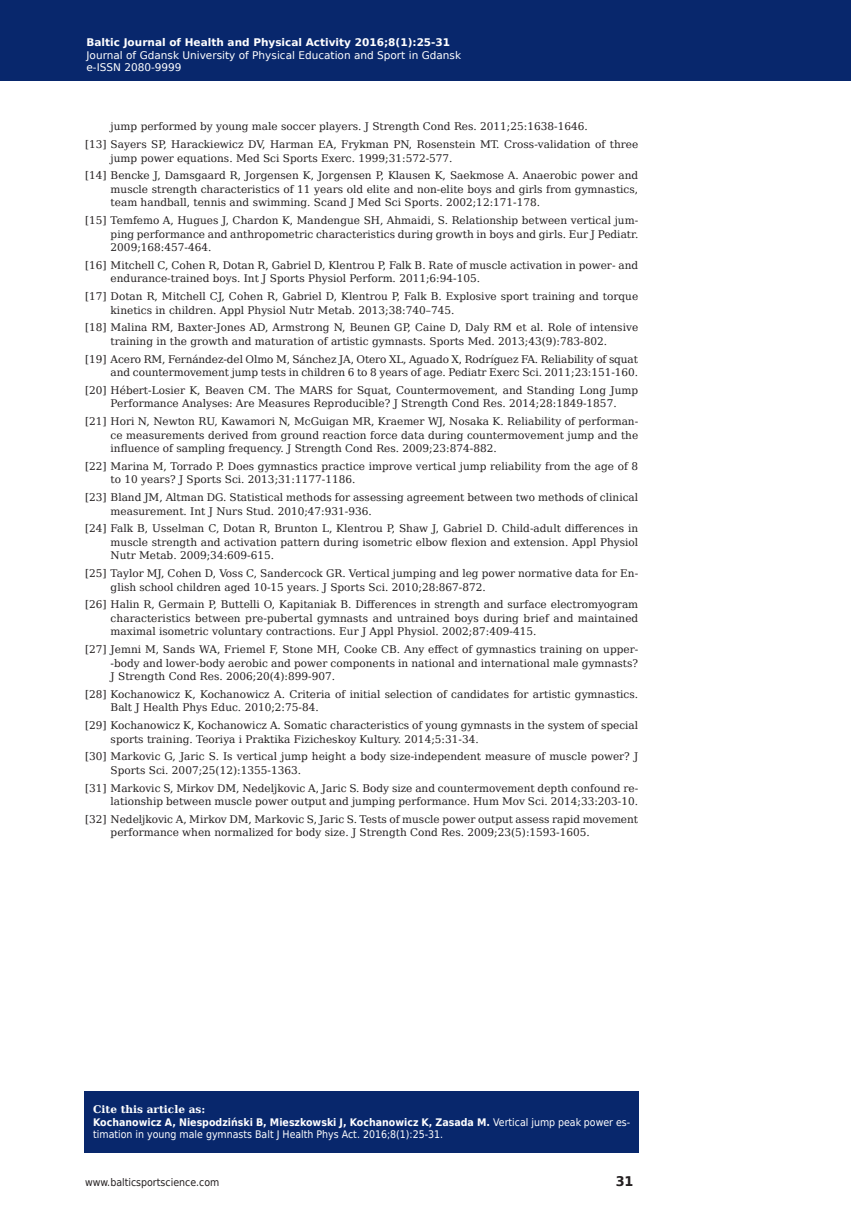
<style>
.page{position:relative;width:851px;height:1212px;background:#fff}
.page>*{position:absolute;margin:0;border:0;box-sizing:border-box;transform-origin:0 0}
.t1{font:700 13.35px "DejaVu Sans";color:#231f20;scale:.96 1}
.t2{font:10.5px/13.5px "DejaVu Serif";color:#231f20}
.t3{font:10.5px/12.6px "DejaVu Sans Condensed";color:#fff}
.t4{font:10.5px/12.6px "DejaVu Sans";color:#fff}
.t5{font:700 10.5px "DejaVu Sans";color:#fff}
.t6{font:10.5px "DejaVu Sans Condensed";color:#231f20}
.s1{font-family:"DejaVu Serif";font-weight:700}
.s2{font-weight:700}
</style>
<div class="page">
<div style="left:0;top:0;width:850px;height:80px;background:#08276c"></div>
<div style="left:85px;top:1091px;width:553px;height:61px;background:#08276c"></div>
<p class="t5" style="left:86px;top:34px;width:365px">Baltic Journal of Health and Physical Activity 2016;8(1):25-31</p>
<p class="t4" style="left:86px;top:48px;width:376px">Journal of Gdansk University of Physical Education and Sport in Gdansk e-ISSN 2080-9999</p>
<p class="t2" style="left:111px;top:120px;width:478px">jump performed by young male soccer players. J Strength Cond Res. 2011;25:1638-1646.</p>
<p class="t2" style="left:111px;top:137px;width:529px;text-indent:-26px">[13] Sayers SP, Harackiewicz DV, Harman EA, Frykman PN, Rosenstein MT. Cross-validation of three jump power equations. Med Sci Sports Exerc. 1999;31:572-577.</p>
<p class="t2" style="left:111px;top:169px;width:529px;text-align:justify;text-indent:-26px">[14] Bencke J, Damsgaard R, Jorgensen K, Jorgensen P, Klausen K, Saekmose A. Anaerobic power and muscle strength characteristics of 11 years old elite and non-elite boys and girls from gymnastics, team handball, tennis and swimming. Scand J Med Sci Sports. 2002;12:171-178.</p>
<p class="t2" style="left:111px;top:213px;width:529px;text-align:justify;text-indent:-26px">[15] Temfemo A, Hugues J, Chardon K, Mandengue SH, Ahmaidi, S. Relationship between vertical jum&shy;ping performance and anthropometric characteristics during growth in boys and girls. Eur J Pediatr.<br>2009;168:457-464.</p>
<p class="t2" style="left:111px;top:258px;width:529px;text-indent:-26px">[16] Mitchell C, Cohen R, Dotan R, Gabriel D, Klentrou P, Falk B. Rate of muscle activation in power- and endurance-trained boys. Int J Sports Physiol Perform. 2011;6:94-105.</p>
<p class="t2" style="left:111px;top:289px;width:529px;text-indent:-26px">[17] Dotan R, Mitchell CJ, Cohen R, Gabriel D, Klentrou P, Falk B. Explosive sport training and torque kinetics in children. Appl Physiol Nutr Metab. 2013;38:740–745.</p>
<p class="t2" style="left:85px;top:321px;width:554px;text-align:center">[18] Malina RM, Baxter-Jones AD, Armstrong N, Beunen GP, Caine D, Daly RM et al. Role of intensive training in the growth and maturation of artistic gymnasts. Sports Med. 2013;43(9):783-802.</p>
<p class="t2" style="left:85px;top:352px;width:554px;text-align:right">[19] Acero RM, Fernández-del Olmo M, Sánchez JA, Otero XL, Aguado X, Rodríguez FA. Reliability of squat and countermovement jump tests in children 6 to 8 years of age. Pediatr Exerc Sci. 2011;23:151-160.</p>
<p class="t2" style="left:85px;top:383px;width:554px;text-align:center">[20] Hébert-Losier K, Beaven CM. The MARS for Squat, Countermovement, and Standing Long Jump<br>Performance Analyses: Are Measures Reproducible? J Strength Cond Res. 2014;28:1849-1857.</p>
<p class="t2" style="left:111px;top:414px;width:529px;text-align:justify;text-indent:-26px">[21] Hori N, Newton RU, Kawamori N, McGuigan MR, Kraemer WJ, Nosaka K. Reliability of performan&shy;ce measurements derived from ground reaction force data during countermovement jump and the influence of sampling frequency. J Strength Cond Res. 2009;23:874-882.</p>
<p class="t2" style="left:111px;top:459px;width:529px;text-indent:-26px">[22] Marina M, Torrado P. Does gymnastics practice improve vertical jump reliability from the age of 8 to 10 years? J Sports Sci. 2013;31:1177-1186.</p>
<p class="t2" style="left:111px;top:490px;width:529px;text-indent:-26px">[23] Bland JM, Altman DG. Statistical methods for assessing agreement between two methods of clinical measurement. Int J Nurs Stud. 2010;47:931-936.</p>
<p class="t2" style="left:111px;top:522px;width:529px;text-align:justify;text-indent:-26px">[24] Falk B, Usselman C, Dotan R, Brunton L, Klentrou P, Shaw J, Gabriel D. Child-adult differences in muscle strength and activation pattern during isometric elbow flexion and extension. Appl Physiol Nutr Metab. 2009;34:609-615.</p>
<p class="t2" style="left:111px;top:566px;width:529px;text-indent:-26px">[25] Taylor MJ, Cohen D, Voss C, Sandercock GR. Vertical jumping and leg power normative data for En&shy;glish school children aged 10-15 years. J Sports Sci. 2010;28:867-872.</p>
<p class="t2" style="left:111px;top:598px;width:529px;text-align:justify;text-indent:-26px">[26] Halin R, Germain P, Buttelli O, Kapitaniak B. Differences in strength and surface electromyogram characteristics between pre-pubertal gymnasts and untrained boys during brief and maintained maximal isometric voluntary contractions. Eur J Appl Physiol. 2002;87:409-415.</p>
<p class="t2" style="left:111px;top:642px;width:529px;text-align:justify;text-indent:-26px">[27] Jemni M, Sands WA, Friemel F, Stone MH, Cooke CB. Any effect of gymnastics training on upper--body and lower-body aerobic and power components in national and international male gymnasts?<br>J Strength Cond Res. 2006;20(4):899-907.</p>
<p class="t2" style="left:111px;top:687px;width:529px;text-indent:-26px">[28] Kochanowicz K, Kochanowicz A. Criteria of initial selection of candidates for artistic gymnastics.<br>Balt J Health Phys Educ. 2010;2:75-84.</p>
<p class="t2" style="left:111px;top:718px;width:529px;text-indent:-26px">[29] Kochanowicz K, Kochanowicz A. Somatic characteristics of young gymnasts in the system of special sports training. Teoriya i Praktika Fizicheskoy Kultury. 2014;5:31-34.</p>
<p class="t2" style="left:111px;top:750px;width:529px;text-indent:-26px">[30] Markovic G, Jaric S. Is vertical jump height a body size-independent measure of muscle power? J<br>Sports Sci. 2007;25(12):1355-1363.</p>
<p class="t2" style="left:85px;top:781px;width:554px;text-align:right">[31] Markovic S, Mirkov DM, Nedeljkovic A, Jaric S. Body size and countermovement depth confound re&shy;lationship between muscle power output and jumping performance. Hum Mov Sci. 2014;33:203-10.</p>
<p class="t2" style="left:111px;top:812px;width:529px;text-indent:-26px">[32] Nedeljkovic A, Mirkov DM, Markovic S, Jaric S. Tests of muscle power output assess rapid movement performance when normalized for body size. J Strength Cond Res. 2009;23(5):1593-1605.</p>
<p class="t3" style="left:93px;top:1103px;width:538px"><span class="s1">Cite this article as:<br></span><span class="s2">Kochanowicz A, Niespodziński B, Mieszkowski J, Kochanowicz K, Zasada M.</span> Vertical jump peak power es&shy;timation in young male gymnasts Balt J Health Phys Act. 2016;8(1):25-31.</p>
<p class="t6" style="left:85px;top:1174px;width:136px">www.balticsportscience.com</p>
<p class="t1" style="left:615px;top:1170px;width:20px">31</p>
</div>
